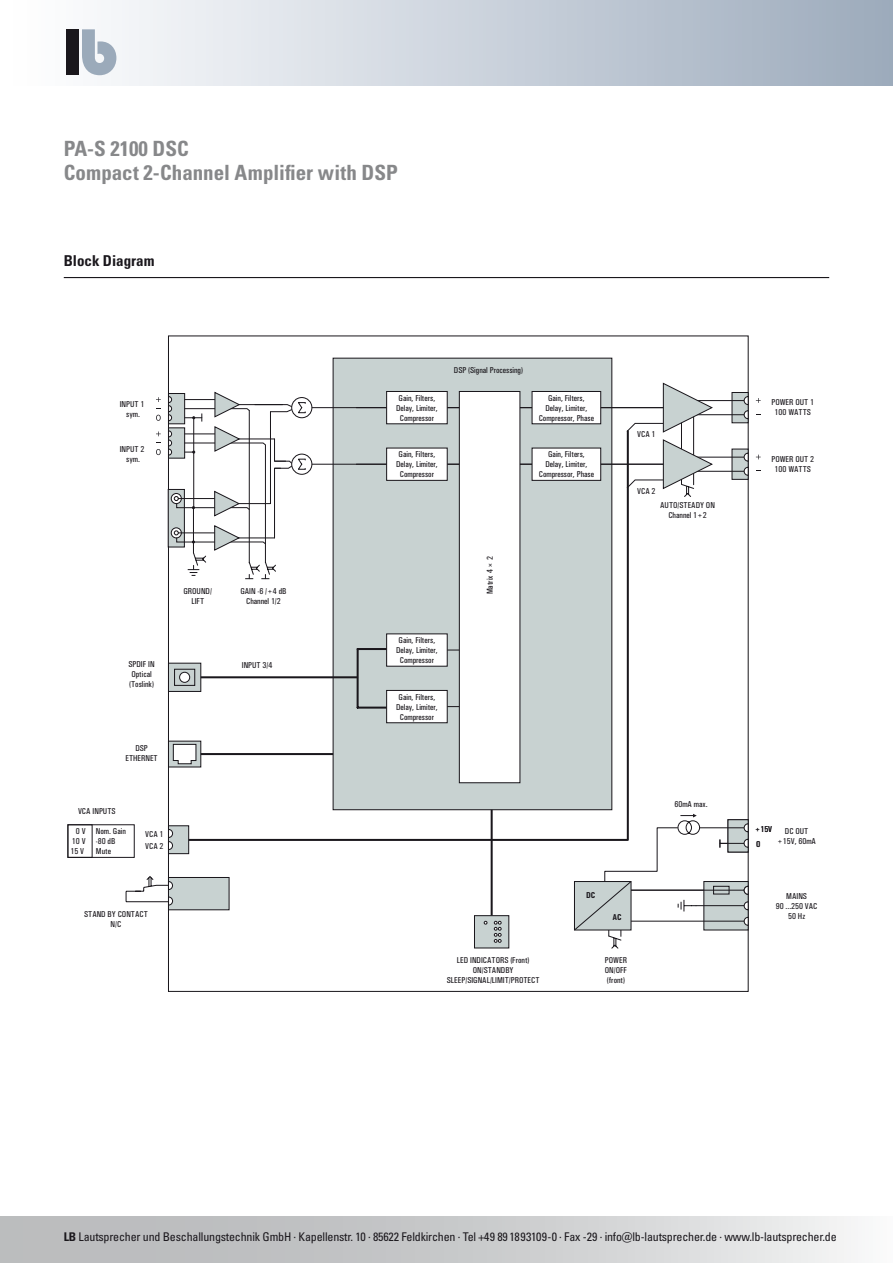
<style>
.page{position:relative;width:893px;height:1263px;background:#fff}
.page>*{position:absolute;margin:0;border:0;box-sizing:border-box;transform-origin:0 0}
.t1{font:700 condensed 21px/24px "Univers LT Pro";color:#87888a}
.t2{font:700 condensed 15px "Univers LT Pro";color:#1a171c}
.t3{font:condensed 12px "Univers LT Pro";letter-spacing:-.015em;color:#1a171c}
.t4{font:500 condensed 8.55px/10.1px "Univers";color:#1a171c;text-align:center}
.t5{font:500 condensed 8.55px "Univers";color:#1a171c}
.s1{font-weight:700}
</style>
<div class="page">
<div style="left:2px;top:1px;width:891px;height:85px;background:linear-gradient(to right,#fff,#9dabbc)"></div>
<div style="left:66px;top:29px;width:13px;height:45px;background:#1a171c"></div>
<svg style="left:82px;top:29px;width:34px;height:46px"></svg>
<div style="left:0;top:1217px;width:893px;height:46px;background:linear-gradient(to right,#afb1b3,#ededee)"></div>
<hr style="left:64px;top:277px;width:765px;height:1px;background:#1a171c">
<svg style="left:180px;top:429px;width:446px;height:413px"></svg>
<div style="left:333px;top:358px;width:279px;height:452px;background:#c8d2d1"></div>
<hr style="left:194px;top:676px;width:163px;height:2px;background:#1a171c">
<div style="left:731px;top:392px;width:18px;height:31px;background:#c8d2d1;border:1px solid #1a171c"></div>
<hr style="left:696px;top:400px;width:48px;height:1px;background:#1a171c">
<svg style="left:743px;top:395px;width:6px;height:25px"></svg>
<hr style="left:696px;top:414px;width:48px;height:1px;background:#1a171c">
<div style="left:731px;top:448px;width:18px;height:32px;background:#c8d2d1;border:1px solid #1a171c"></div>
<hr style="left:696px;top:457px;width:48px;height:1px;background:#1a171c">
<svg style="left:743px;top:452px;width:6px;height:24px"></svg>
<svg style="left:756px;top:455px;width:5px;height:4px"></svg>
<hr style="left:696px;top:471px;width:48px;height:1px;background:#1a171c">
<hr style="left:491px;top:810px;width:2px;height:106px;background:#1a171c">
<div style="left:474px;top:915px;width:35px;height:33px;background:#c8d2d1;border:1px solid #1a171c"></div>
<svg style="left:494px;top:921px;width:7px;height:22px"></svg>
<div style="left:168px;top:877px;width:62px;height:33px;background:#c8d2d1;border:1px solid #1a171c"></div>
<svg style="left:125px;top:875px;width:49px;height:31px"></svg>
<div style="left:168px;top:825px;width:21px;height:29px;background:#c8d2d1;border:1px solid #1a171c"></div>
<svg style="left:167px;top:828px;width:7px;height:23px"></svg>
<svg style="left:273px;top:467px;width:356px;height:415px"></svg>
<hr style="left:306px;top:464px;width:365px;height:1px;background:#1a171c">
<hr style="left:306px;top:407px;width:365px;height:1px;background:#1a171c">
<div style="left:386px;top:391px;width:62px;height:33px;background:#fff;border:1px solid #1a171c"></div>
<div style="left:386px;top:447px;width:62px;height:34px;background:#fff;border:1px solid #1a171c"></div>
<div style="left:532px;top:391px;width:69px;height:33px;background:#fff;border:1px solid #1a171c"></div>
<div style="left:532px;top:447px;width:69px;height:34px;background:#fff;border:1px solid #1a171c"></div>
<svg style="left:573px;top:814px;width:176px;height:135px"></svg>
<hr style="left:696px;top:905px;width:48px;height:1px;background:#1a171c">
<hr style="left:631px;top:921px;width:113px;height:1px;background:#1a171c">
<svg style="left:156px;top:415px;width:5px;height:6px"></svg>
<svg style="left:156px;top:449px;width:5px;height:6px"></svg>
<svg style="left:156px;top:431px;width:5px;height:5px"></svg>
<svg style="left:626px;top:382px;width:88px;height:116px"></svg>
<hr style="left:412px;top:706px;width:81px;height:1px;background:#1a171c">
<hr style="left:406px;top:649px;width:87px;height:1px;background:#1a171c">
<div style="left:386px;top:633px;width:62px;height:34px;background:#fff;border:1px solid #1a171c"></div>
<div style="left:386px;top:690px;width:62px;height:33px;background:#fff;border:1px solid #1a171c"></div>
<div style="left:459px;top:391px;width:61px;height:392px;background:#fff;border:1px solid #1a171c"></div>
<div style="left:168px;top:741px;width:33px;height:26px;background:#c8d2d1;border:1px solid #1a171c"></div>
<svg style="left:172px;top:743px;width:25px;height:22px"></svg>
<div style="left:168px;top:663px;width:33px;height:29px;background:#c8d2d1;border:1px solid #1a171c"></div>
<svg style="left:292px;top:454px;width:20px;height:20px"></svg>
<div style="left:291px;top:454px;width:21px;height:21px;border:1px solid #1a171c;border-radius:50%"></div>
<svg style="left:292px;top:398px;width:20px;height:20px"></svg>
<div style="left:291px;top:397px;width:21px;height:21px;border:1px solid #1a171c;border-radius:50%"></div>
<svg style="left:168px;top:391px;width:138px;height:188px"></svg>
<div style="left:174px;top:669px;width:21px;height:17px;background:#c8d2d1;border:1px solid #1a171c"></div>
<div style="left:180px;top:672px;width:10px;height:10px;background:#fff;border-radius:50%"></div>
<div style="left:179px;top:672px;width:11px;height:11px;border:1px solid #1a171c;border-radius:50%"></div>
<h1 class="t1" style="left:64px;top:136px;width:336px">PA-S 2100 DSC<br>Compact 2-Channel Amplifier with DSP</h1>
<h2 class="t2" style="left:64px;top:251px;width:92px">Block Diagram</h2>
<p class="t4" style="left:120px;top:400px;width:26px">INPUT 1 sym.</p>
<p class="t4" style="left:120px;top:444px;width:26px">INPUT 2 sym.</p>
<p class="t4" style="left:128px;top:660px;width:28px;text-align:left">SPDIF IN<br>Optical (Toslink)</p>
<p class="t4" style="left:125px;top:744px;width:34px">DSP<br>ETHERNET</p>
<p class="t4" style="left:184px;top:586px;width:30px">GROUND/<br>LIFT</p>
<p class="t4" style="left:240px;top:586px;width:48px">GAIN -6 /+4 dB<br>Channel 1/2</p>
<p class="t4" style="left:242px;top:661px;width:32px">INPUT 3/4</p>
<p class="t4" style="left:396px;top:393px;width:43px">Gain, Filters,<br>Delay, Limiter,<br>Compressor</p>
<p class="t4" style="left:454px;top:366px;width:70px">DSP (Signal Processing)</p>
<p class="t4" style="left:539px;top:393px;width:57px">Gain, Filters,<br>Delay, Limiter,<br>Compressor, Phase</p>
<p class="t4" style="left:396px;top:450px;width:43px">Gain, Filters,<br>Delay, Limiter,<br>Compressor</p>
<p class="t4" style="left:539px;top:450px;width:57px">Gain, Filters,<br>Delay, Limiter,<br>Compressor, Phase</p>
<p class="t4" style="left:396px;top:636px;width:43px">Gain, Filters,<br>Delay, Limiter,<br>Compressor</p>
<p class="t4" style="left:396px;top:692px;width:43px">Gain, Filters,<br>Delay, Limiter,<br>Compressor</p>
<p class="t4" style="left:485px;top:594px;width:40px;rotate:-90deg">Matrix 4 × 2</p>
<p class="t4" style="left:637px;top:430px;width:20px">VCA 1</p>
<p class="t4" style="left:637px;top:486px;width:20px">VCA 2</p>
<p class="t4" style="left:660px;top:500px;width:56px">AUTO/STEADY ON<br>Channel 1+2</p>
<p class="t4" style="left:771px;top:398px;width:44px">POWER OUT 1<br>100 WATTS</p>
<p class="t4" style="left:771px;top:454px;width:44px">POWER OUT 2<br>100 WATTS</p>
<p class="t4" style="left:78px;top:806px;width:39px">VCA INPUTS</p>
<p class="t4" style="left:70px;top:827px;width:57px;text-align:left;text-indent:5px">0 V Nom. Gain<br>10 V -80 dB<br>15 V</p>
<p class="t4" style="left:96px;top:847px;width:17px">Mute</p>
<p class="t4" style="left:674px;top:799px;width:35px">60mA max.</p>
<p class="t4" style="left:755px;top:825px;width:19px">+15V</p>
<p class="t4" style="left:777px;top:827px;width:40px">DC OUT +15V, 60mA</p>
<p class="t4" style="left:145px;top:829px;width:20px;line-height:12.1px;text-align:left">VCA 1<br>VCA 2</p>
<p class="t4" style="left:756px;top:840px;width:5px">0</p>
<p class="t5" style="left:586px;top:890px;width:11px">DC</p>
<p class="t4" style="left:776px;top:891px;width:43px">MAINS<br>90 ...250 VAC<br>50 Hz</p>
<p class="t4" style="left:84px;top:910px;width:65px">STAND BY CONTACT<br>N/C</p>
<p class="t5" style="left:613px;top:912px;width:11px">AC</p>
<p class="t4" style="left:447px;top:956px;width:94px">LED INDICATORS (Front)<br>ON/STANDBY<br>SLEEP/SIGNAL/LIMIT/PROTECT</p>
<p class="t4" style="left:605px;top:956px;width:24px;text-align:justify">POWER ON/OFF (front)</p>
<h3 class="t3" style="left:64px;top:1229px;width:774px"><span class="s1">LB</span> Lautsprecher und Beschallungstechnik GmbH · Kapellenstr. 10 · 85622 Feldkirchen · Tel +49 89 1893109-0 · Fax -29 · info@lb-lautsprecher.de · www.lb-lautsprecher.de</h3>
</div>
